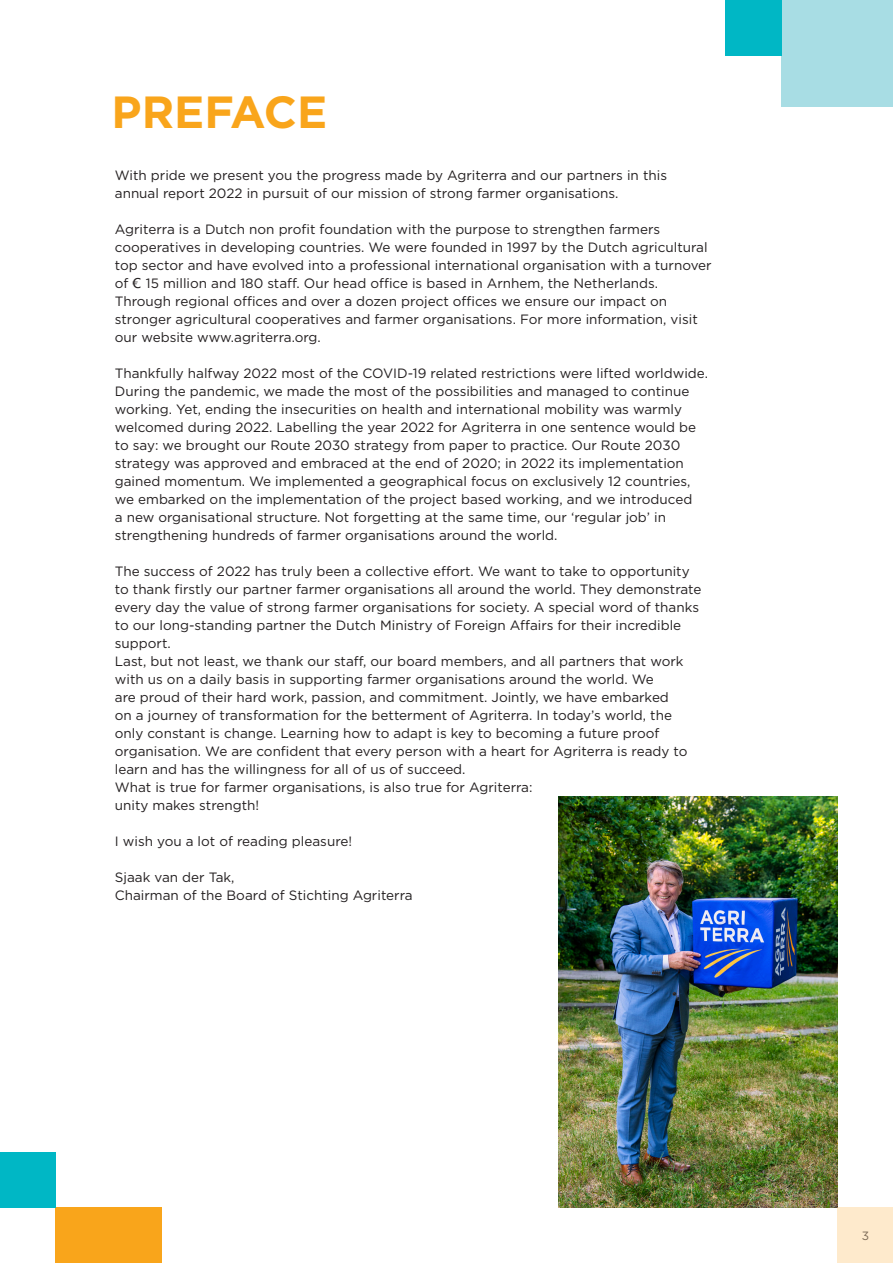
<style>
.page{position:relative;width:893px;height:1263px;background:#fff}
.page>*{position:absolute;margin:0;border:0;box-sizing:border-box;transform-origin:0 0}
.t1{font:700 45px "Gotham";color:#f9a51b}
.Plat{font:13.5px/18px "Gotham";color:#231f20}
.t2{font:12px "Gotham";color:#7b6a56}
.s1{font-family:"Verdana"}
</style>
<div class="page">
<div style="left:837px;top:1208px;width:56px;height:55px;background:#feeacc"></div>
<div style="left:782px;top:0;width:111px;height:106px;background:#a8dde4"></div>
<div style="left:726px;top:0;width:56px;height:55px;background:#00b7c5"></div>
<div style="left:56px;top:1208px;width:106px;height:55px;background:#f9a51b"></div>
<div style="left:0;top:1152px;width:56px;height:56px;background:#00b7c5"></div>
<img style="left:558px;top:797px;width:279px;height:411px">
<p class="t1" style="left:112px;top:82px;width:217px">PREFACE</p>
<p class="Plat" style="left:115px;top:166px;width:554px">With pride we present you the progress made by Agriterra and our partners in this annual report 2022 in pursuit of our mission of strong farmer organisations.</p>
<p class="Plat" style="left:115px;top:220px;width:598px">Agriterra is a Dutch non profit foundation with the purpose to strengthen farmers cooperatives in developing countries. We were founded in 1997 by the Dutch agricultural top sector and have evolved into a professional international organisation with a turnover of <span class="s1">€</span> 15 million and 180 staff. Our head office is based in Arnhem, the Netherlands.<br>Through regional offices and over a dozen project offices we ensure our impact on stronger agricultural cooperatives and farmer organisations. For more information, visit our website www.agriterra.org.</p>
<p class="Plat" style="left:115px;top:364px;width:595px">Thankfully halfway 2022 most of the COVID-19 related restrictions were lifted worldwide.<br>During the pandemic, we made the most of the possibilities and managed to continue working. Yet, ending the insecurities on health and international mobility was warmly welcomed during 2022. Labelling the year 2022 for Agriterra in one sentence would be to say: we brought our Route 2030 strategy from paper to practice. Our Route 2030 strategy was approved and embraced at the end of 2020; in 2022 its implementation gained momentum. We implemented a geographical focus on exclusively 12 countries, we embarked on the implementation of the project based working, and we introduced<br>a new organisational structure. Not forgetting at the same time, our ‘regular job’ in strengthening hundreds of farmer organisations around the world.</p>
<p class="Plat" style="left:115px;top:562px;width:588px">The success of 2022 has truly been a collective effort. We want to take to opportunity to thank firstly our partner farmer organisations all around the world. They demonstrate every day the value of strong farmer organisations for society. A special word of thanks to our long-standing partner the Dutch Ministry of Foreign Affairs for their incredible support.<br>Last, but not least, we thank our staff, our board members, and all partners that work with us on a daily basis in supporting farmer organisations around the world. We<br>are proud of their hard work, passion, and commitment. Jointly, we have embarked<br>on a journey of transformation for the betterment of Agriterra. In today’s world, the only constant is change. Learning how to adapt is key to becoming a future proof organisation. We are confident that every person with a heart for Agriterra is ready to learn and has the willingness for all of us of succeed.<br>What is true for farmer organisations, is also true for Agriterra:<br>unity makes strength!</p>
<p class="Plat" style="left:115px;top:832px;width:239px">I wish you a lot of reading pleasure!</p>
<p class="Plat" style="left:115px;top:868px;width:299px">Sjaak van der Tak,<br>Chairman of the Board of Stichting Agriterra</p>
<p class="t2" style="left:862px;top:1229px;width:9px">3</p>
</div>
